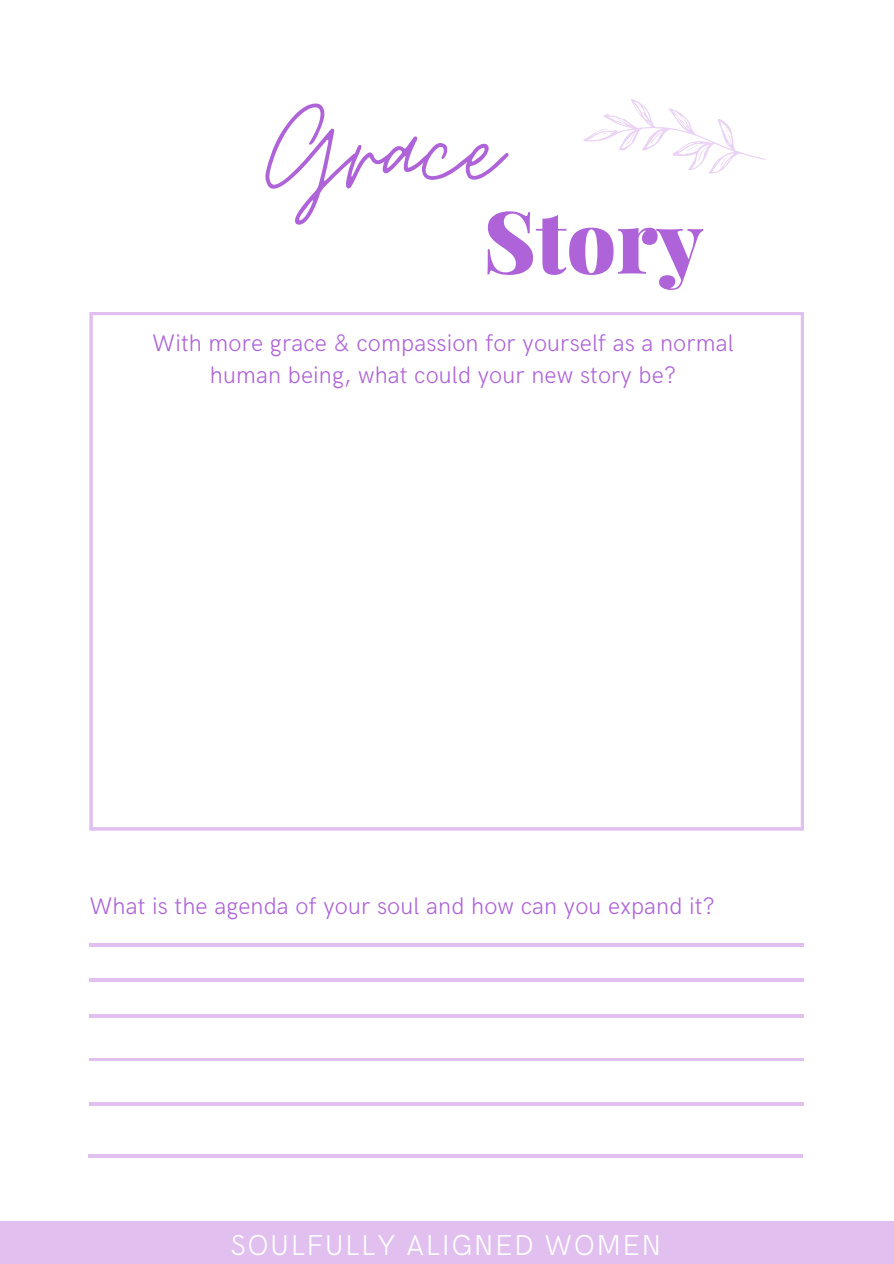
<style>
.page{position:relative;width:894px;height:1264px;background:#fff}
.page>*{position:absolute;margin:0;border:0;box-sizing:border-box;transform-origin:0 0}
.t1{font:147.9px "Moon Time";color:#ae64d8}
.t2{font:900 86.4px "Playfair Display";color:#ae64d8}
.t3{font:300 28.8px "HK Grotesk";letter-spacing:.05em;color:#fff}
.t4{font:300 24px/32.7px "HK Grotesk";letter-spacing:.005em;color:#ae64d8;text-align:center}
</style>
<div class="page">
<svg style="left:583px;top:99px;width:184px;height:75px"></svg>
<svg style="left:89px;top:312px;width:715px;height:518px"></svg>
<hr style="left:89px;top:943px;width:715px;height:3px;background:#e1bfef">
<hr style="left:89px;top:978px;width:715px;height:3px;background:#e1bfef">
<hr style="left:89px;top:1014px;width:715px;height:3px;background:#e1bfef">
<hr style="left:89px;top:1058px;width:715px;height:2px;background:#e1bfef">
<hr style="left:89px;top:1102px;width:715px;height:3px;background:#e1bfef">
<hr style="left:88px;top:1154px;width:715px;height:3px;background:#e1bfef">
<div style="left:0;top:1221px;width:893px;height:42px;background:#e1bfef"></div>
<h2 class="t1" style="left:265px;top:60px;width:237px">Grace</h2>
<h1 class="t2" style="left:483px;top:180px;width:222px">Story</h1>
<p class="t4" style="left:152px;top:327px;width:583px">With more grace &amp; compassion for yourself as a normal human being, what could your new story be?</p>
<p class="t4" style="left:89px;top:890px;width:626px">What is the agenda of your soul and how can you expand it?</p>
<p class="t3" style="left:230px;top:1228px;width:432px">SOULFULLY ALIGNED WOMEN</p>
</div>
